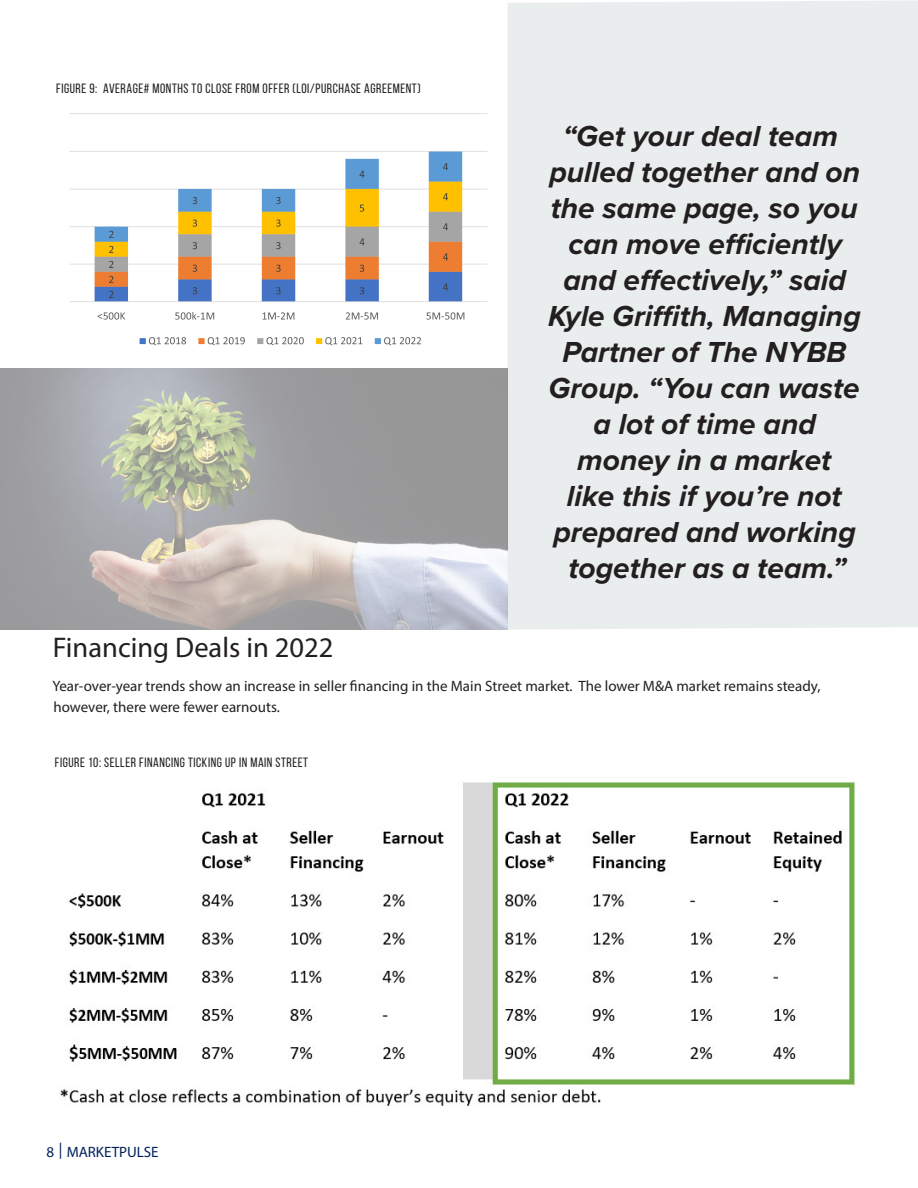
<style>
.page{position:relative;width:918px;height:1188px;background:#fff}
.page>*{position:absolute;margin:0;border:0;box-sizing:border-box;transform-origin:0 0}
.t1{font:italic 700 30px/36px "Proxima Nova";color:#231f20;text-align:center}
.t2{font:28.5px "Myriad Pro";color:#231f20}
.t3{font:15px/21px "Myriad Pro";color:#231f20}
.t4{font:15px "Myriad Pro";color:#00215c}
.body{font:13.5px "Bebas Neue";letter-spacing:.04em;color:#231f20}
.s1{font-family:"Bebas Neue";font-size:20.7px}
</style>
<div class="page">
<div style="left:508px;top:0;width:410px;height:630px;background:#eaedee"></div>
<img style="left:69px;top:113px;width:419px;height:233px">
<img style="left:60px;top:776px;width:796px;height:330px">
<img style="left:0;top:368px;width:508px;height:262px">
<p class="body" style="left:56px;top:81px;width:366px">FIGURE 9: AVERAGE# MONTHS TO CLOSE FROM OFFER (LOI/PURCHASE AGREEMENT)</p>
<p class="t1" style="left:548px;top:117px;width:314px">“Get your deal team pulled together and on the same page, so you can move efficiently and effectively,” said<br>Kyle Griffith, Managing<br>Partner of The NYBB<br>Group. “You can waste a lot of time and money in a market<br>like this if you’re not prepared and working together as a team.”</p>
<p class="t2" style="left:53px;top:630px;width:282px">Financing Deals in 2022</p>
<p class="t3" style="left:52px;top:676px;width:770px">Year-over-year trends show an increase in seller financing in the Main Street market. The lower M&amp;A market remains steady, however, there were fewer earnouts.</p>
<p class="body" style="left:55px;top:755px;width:255px">FIGURE 10: SELLER FINANCING TICKING UP IN MAIN STREET</p>
<p class="t4" style="left:46px;top:1143px;width:114px">8 <span class="s1">|</span> MARKETPULSE</p>
</div>
